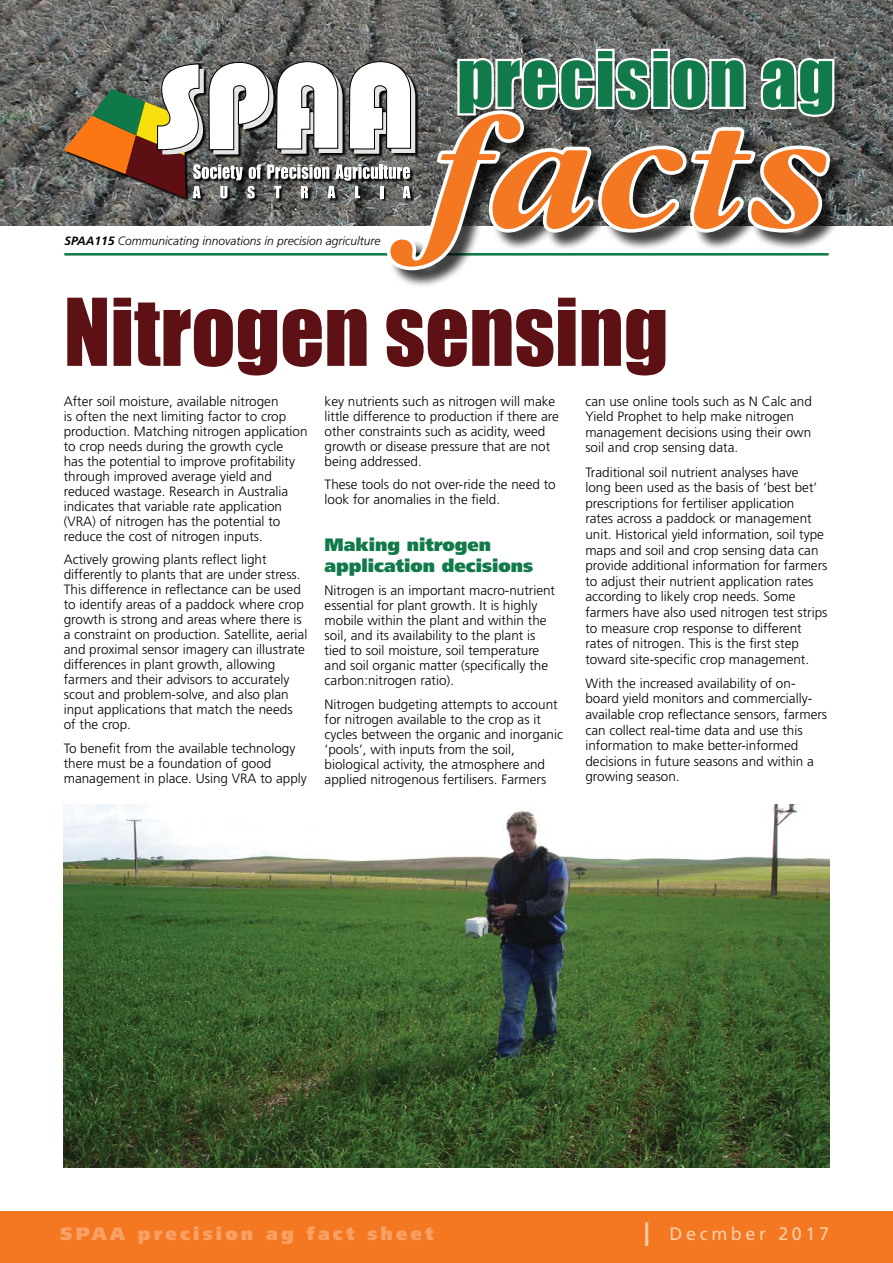
<style>
.page{position:relative;width:893px;height:1263px;background:#fff}
.page>*{position:absolute;margin:0;border:0;box-sizing:border-box;transform-origin:0 0}
.t1{font:italic 700 159.6px "Garamond Lit ITC";letter-spacing:.025em;color:#f47721}
.t2{font:86.25px "Impact";color:#5e1114}
.t3{font:70.5px "Impact";letter-spacing:.02em;color:#127a4a}
.t4{font:900 18px/21px "Frutiger";color:#127a4a}
.t5{font:900 18px "Frutiger";letter-spacing:.175em;color:#f9a164}
.t6{font:18px "Frutiger";letter-spacing:.2em;color:#fdcea9}
.t7{font:300 13.5px/15px "Frutiger";color:#000}
.t8{font:italic 300 12px "Frutiger";color:#000}
.s1{font-weight:700}
.s2{font-size:31.5px}
</style>
<div class="page">
<img style="left:0;top:0;width:893px;height:225px">
<div style="left:0;top:1212px;width:893px;height:51px;background:#f47721"></div>
<div style="left:389px;top:113px;width:459px;height:175px;background:#000;opacity:.75"></div>
<svg style="left:64px;top:47px;width:773px;height:227px"></svg>
<img style="left:64px;top:805px;width:765px;height:362px">
<p class="t3" style="left:457px;top:36px;width:379px">precision ag</p>
<p class="t1" style="left:427px;top:80px;width:403px">facts</p>
<p class="t2" style="left:64px;top:279px;width:606px">Nitrogen sensing</p>
<p class="t8" style="left:64px;top:234px;width:318px"><span class="s1">SPAA115</span> Communicating innovations in precision agriculture</p>
<p class="t7" style="left:64px;top:394px;width:245px">After soil moisture, available nitrogen<br>is often the next limiting factor to crop production. Matching nitrogen application to crop needs during the growth cycle<br>has the potential to improve profitability through improved average yield and reduced wastage. Research in Australia indicates that variable rate application (VRA) of nitrogen has the potential to reduce the cost of nitrogen inputs.</p>
<p class="t7" style="left:64px;top:552px;width:245px">Actively growing plants reflect light differently to plants that are under stress.<br>This difference in reflectance can be used to identify areas of a paddock where crop growth is strong and areas where there is a constraint on production. Satellite, aerial and proximal sensor imagery can illustrate differences in plant growth, allowing farmers and their advisors to accurately scout and problem-solve, and also plan input applications that match the needs of the crop.</p>
<p class="t7" style="left:64px;top:741px;width:245px">To benefit from the available technology there must be a foundation of good management in place. Using VRA to apply</p>
<p class="t7" style="left:325px;top:394px;width:236px">key nutrients such as nitrogen will make little difference to production if there are other constraints such as acidity, weed growth or disease pressure that are not being addressed.</p>
<p class="t7" style="left:325px;top:477px;width:233px">These tools do not over-ride the need to look for anomalies in the field.</p>
<p class="t4" style="left:325px;top:534px;width:210px">Making nitrogen application decisions</p>
<p class="t7" style="left:325px;top:583px;width:232px">Nitrogen is an important macro-nutrient essential for plant growth. It is highly mobile within the plant and within the soil, and its availability to the plant is tied to soil moisture, soil temperature and soil organic matter (specifically the carbon:nitrogen ratio).</p>
<p class="t7" style="left:325px;top:697px;width:240px">Nitrogen budgeting attempts to account for nitrogen available to the crop as it cycles between the organic and inorganic ‘pools’, with inputs from the soil, biological activity, the atmosphere and applied nitrogenous fertilisers. Farmers</p>
<p class="t7" style="left:585px;top:393px;width:228px;line-height:15.6px">can use online tools such as N Calc and Yield Prophet to help make nitrogen management decisions using their own soil and crop sensing data.</p>
<p class="t7" style="left:585px;top:464px;width:244px;line-height:15.6px">Traditional soil nutrient analyses have long been used as the basis of ‘best bet’ prescriptions for fertiliser application<br>rates across a paddock or management unit. Historical yield information, soil type maps and soil and crop sensing data can provide additional information for farmers to adjust their nutrient application rates according to likely crop needs. Some farmers have also used nitrogen test strips to measure crop response to different rates of nitrogen. This is the first step toward site-specific crop management.</p>
<p class="t7" style="left:585px;top:676px;width:243px;line-height:15.6px">With the increased availability of on&shy;board yield monitors and commercially&shy;available crop reflectance sensors, farmers can collect real-time data and use this information to make better-informed decisions in future seasons and within a growing season.</p>
<p class="t5" style="left:60px;top:1222px;width:375px">SPAA precision ag fact sheet</p>
<p class="t6" style="left:642px;top:1223px;width:188px"><span class="s2">l</span> Decmber 2017</p>
</div>
